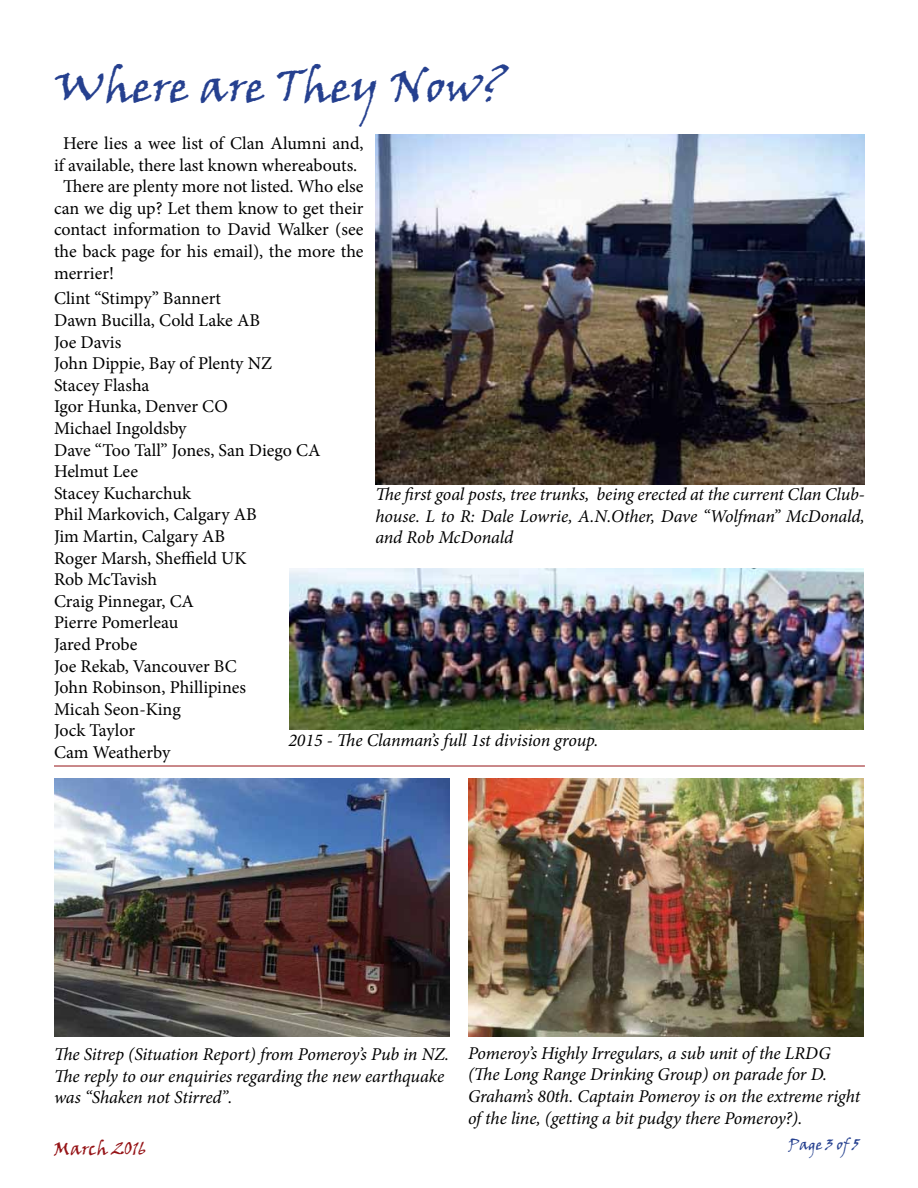
<style>
.page{position:relative;width:918px;height:1188px;background:#fff}
.page>*{position:absolute;margin:0;border:0;box-sizing:border-box;transform-origin:0 0}
.t1{font:45px "Viner Hand ITC";color:#25408f}
.t2{font:18px/21.6px "Minion Pro";color:#000}
.t3{font:italic 18px/21.6px "Minion Pro";letter-spacing:-.01em;color:#000}
.t4{font:18px "Viner Hand ITC";color:#951316}
.t5{font:15px "Viner Hand ITC";color:#25408f}
</style>
<div class="page">
<img style="left:375px;top:134px;width:490px;height:350px">
<hr style="left:54px;top:766px;width:811px;height:1px;background:#951316">
<img style="left:54px;top:779px;width:396px;height:258px">
<img style="left:468px;top:779px;width:396px;height:258px">
<img style="left:289px;top:568px;width:575px;height:162px">
<h1 class="t1" style="left:54px;top:58px;width:455px">Where are They Now?</h1>
<p class="t2" style="left:63px;top:132px;width:302px">Here lies a wee list of Clan Alumni and,</p>
<p class="t2" style="left:54px;top:154px;width:305px">if available, there last known whereabouts.</p>
<p class="t2" style="left:63px;top:176px;width:302px">There are plenty more not listed. Who else</p>
<p class="t2" style="left:54px;top:197px;width:311px">can we dig up? Let them know to get their</p>
<p class="t2" style="left:54px;top:219px;width:311px">contact information to David Walker (see</p>
<p class="t2" style="left:54px;top:240px;width:311px">the back page for his email), the more the</p>
<p class="t2" style="left:54px;top:262px;width:62px">merrier!</p>
<p class="t2" style="left:54px;top:288px;width:268px">Clint “Stimpy” Bannert<br>Dawn Bucilla, Cold Lake AB<br>Joe Davis<br>John Dippie, Bay of Plenty NZ<br>Stacey Flasha<br>Igor Hunka, Denver CO<br>Michael Ingoldsby<br>Dave “Too Tall” Jones, San Diego CA<br>Helmut Lee<br>Stacey Kucharchuk<br>Phil Markovich, Calgary AB<br>Jim Martin, Calgary AB<br>Roger Marsh, Sheffield UK<br>Rob McTavish<br>Craig Pinnegar, CA<br>Pierre Pomerleau<br>Jared Probe<br>Joe Rekab, Vancouver BC<br>John Robinson, Phillipines<br>Micah Seon-King<br>Jock Taylor<br>Cam Weatherby</p>
<p class="t3" style="left:375px;top:484px;width:491px;text-align:justify">The first goal posts, tree trunks, being erected at the current Clan Club&shy;house. L to R: Dale Lowrie, A.N.Other, Dave “Wolfman” McDonald, and Rob McDonald</p>
<p class="t3" style="left:288px;top:729px;width:312px">2015 - The Clanman’s full 1st division group.</p>
<p class="t3" style="left:54px;top:1044px;width:397px">The Sitrep (Situation Report) from Pomeroy’s Pub in NZ.<br>The reply to our enquiries regarding the new earthquake was “Shaken not Stirred”.</p>
<p class="t4" style="left:54px;top:1137px;width:94px">March 2016</p>
<p class="t3" style="left:468px;top:1042px;width:394px">Pomeroy’s Highly Irregulars, a sub unit of the LRDG (The Long Range Drinking Group) on parade for D.<br>Graham’s 80th. Captain Pomeroy is on the extreme right of the line, (getting a bit pudgy there Pomeroy?).</p>
<p class="t5" style="left:788px;top:1135px;width:72px">Page 3 of 5</p>
</div>
